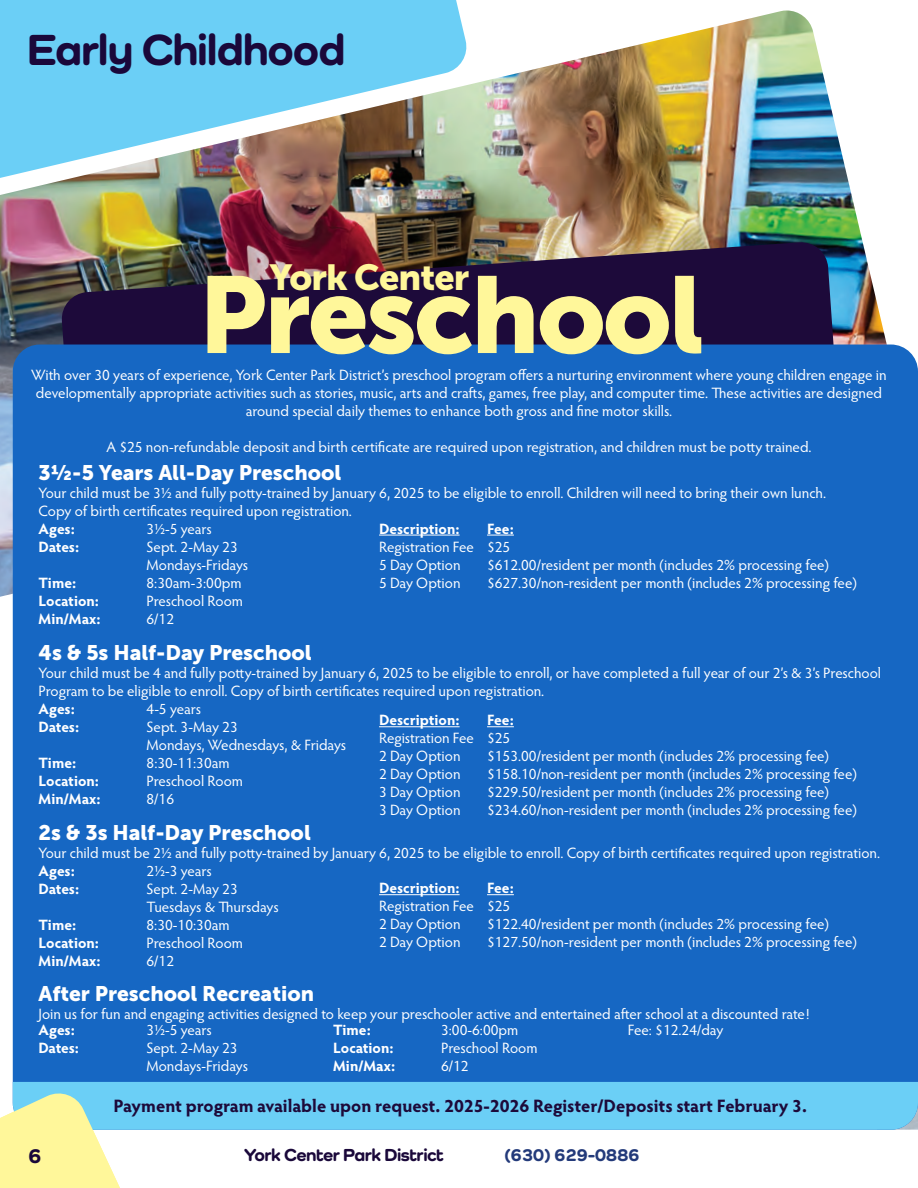
<style>
.page{position:relative;width:918px;height:1188px;background:#fff}
.page>*{position:absolute;margin:0;border:0;box-sizing:border-box;transform-origin:0 0}
.t1{font:108px "Museo Sans 900";letter-spacing:-.025em;color:#fff79a}
.t2{font:800 45px "Como";letter-spacing:-.025em;color:#1a083a}
.t3{font:36px "Museo Sans 900";letter-spacing:-.025em;color:#fff79a}
.t4{font:21px "Museo Sans 900";color:#fff}
.t5{font:800 21px "Como";color:#1a083a}
.No_Spacing{font:700 18px "Hypatia Sans Pro";color:#1d0a3a}
.t6{font:800 18px "Como";letter-spacing:-.025em;color:#1a083a}
.t7{font:800 18px "Como";letter-spacing:-.025em;color:#233a7a}
.No_Spacing-2{font:15px/18px "Hypatia Sans Pro";color:#fff}
.No_Spacing-3{font:700 15px "Hypatia Sans Pro";color:#fff}
</style>
<div class="page">
<div style="left:0;top:0;width:459px;height:10px;background:#6bcff6"></div>
<img style="left:0;top:10px;width:894px;height:587px">
<img style="left:61px;top:241px;width:784px;height:104px">
<div style="left:13px;top:345px;width:905px;height:785px;background:#1667c3;border-radius:27px"></div>
<hr style="left:379px;top:894px;width:81px;height:1px;background:#fff">
<svg style="left:487px;top:894px;width:27px;height:1px"></svg>
<hr style="left:379px;top:535px;width:81px;height:1px;background:#fff">
<svg style="left:487px;top:535px;width:27px;height:1px"></svg>
<hr style="left:379px;top:726px;width:81px;height:1px;background:#fff">
<svg style="left:487px;top:726px;width:27px;height:1px"></svg>
<svg style="left:0;top:1082px;width:918px;height:106px"></svg>
<h2 class="t2" style="left:27px;top:22px;width:320px">Early Childhood</h2>
<p class="t3" style="left:269px;top:257px;width:202px">York Center</p>
<p class="t1" style="left:198px;top:254px;width:507px">Preschool</p>
<p class="No_Spacing-2" style="left:31px;top:365px;width:857px;text-align:center">With over 30 years of experience, York Center Park District’s preschool program offers a nurturing environment where young children engage in developmentally appropriate activities such as stories, music, arts and crafts, games, free play, and computer time. These activities are designed around special daily themes to enhance both gross and fine motor skills.</p>
<p class="No_Spacing-2" style="left:106px;top:437px;width:707px">A $25 non-refundable deposit and birth certificate are required upon registration, and children must be potty trained.</p>
<p class="t4" style="left:39px;top:461px;width:304px">3½-5 Years All-Day Preschool</p>
<p class="No_Spacing-2" style="left:39px;top:484px;width:789px">Your child must be 3½ and fully potty-trained by January 6, 2025 to be eligible to enroll. Children will need to bring their own lunch.</p>
<p class="No_Spacing-2" style="left:39px;top:502px;width:315px">Copy of birth certificates required upon registration.</p>
<p class="No_Spacing-3" style="left:39px;top:519px;width:38px">Ages:</p>
<p class="No_Spacing-2" style="left:147px;top:520px;width:67px">3½-5 years</p>
<p class="No_Spacing-3" style="left:39px;top:537px;width:42px">Dates:</p>
<p class="No_Spacing-2" style="left:147px;top:538px;width:93px">Sept. 2-May 23</p>
<p class="No_Spacing-2" style="left:147px;top:556px;width:103px">Mondays-Fridays</p>
<p class="No_Spacing-3" style="left:39px;top:573px;width:39px">Time:</p>
<p class="No_Spacing-2" style="left:147px;top:574px;width:97px">8:30am-3:00pm</p>
<p class="No_Spacing-3" style="left:39px;top:591px;width:62px">Location:</p>
<p class="No_Spacing-2" style="left:147px;top:592px;width:98px">Preschool Room</p>
<p class="No_Spacing-3" style="left:39px;top:609px;width:64px">Min/Max:</p>
<p class="No_Spacing-2" style="left:147px;top:610px;width:29px">6/12</p>
<p class="t4" style="left:39px;top:641px;width:275px">4s &amp; 5s Half-Day Preschool</p>
<p class="No_Spacing-2" style="left:39px;top:664px;width:844px">Your child must be 4 and fully potty-trained by January 6, 2025 to be eligible to enroll, or have completed a full year of our 2’s &amp; 3’s Preschool<br>Program to be eligible to enroll. Copy of birth certificates required upon registration.</p>
<p class="No_Spacing-3" style="left:39px;top:698px;width:38px">Ages:</p>
<p class="No_Spacing-2" style="left:147px;top:700px;width:56px">4-5 years</p>
<p class="No_Spacing-3" style="left:39px;top:716px;width:42px">Dates:</p>
<p class="No_Spacing-2" style="left:147px;top:718px;width:93px">Sept. 3-May 23</p>
<p class="No_Spacing-2" style="left:147px;top:736px;width:201px">Mondays, Wednesdays, &amp; Fridays</p>
<p class="No_Spacing-3" style="left:39px;top:752px;width:39px">Time:</p>
<p class="No_Spacing-2" style="left:147px;top:754px;width:85px">8:30-11:30am</p>
<p class="No_Spacing-3" style="left:39px;top:770px;width:62px">Location:</p>
<p class="No_Spacing-2" style="left:147px;top:772px;width:98px">Preschool Room</p>
<p class="No_Spacing-3" style="left:39px;top:788px;width:64px">Min/Max:</p>
<p class="No_Spacing-2" style="left:147px;top:790px;width:29px">8/16</p>
<p class="No_Spacing-3" style="left:379px;top:518px;width:82px">Description:</p>
<p class="No_Spacing-3" style="left:487px;top:518px;width:28px">Fee:</p>
<p class="No_Spacing-2" style="left:379px;top:537px;width:133px">Registration Fee $25</p>
<p class="No_Spacing-2" style="left:379px;top:555px;width:83px">5 Day Option</p>
<p class="No_Spacing-2" style="left:487px;top:555px;width:343px">$612.00/resident per month (includes 2% processing fee)</p>
<p class="No_Spacing-2" style="left:379px;top:573px;width:83px">5 Day Option</p>
<p class="No_Spacing-2" style="left:487px;top:573px;width:371px">$627.30/non-resident per month (includes 2% processing fee)</p>
<p class="No_Spacing-3" style="left:379px;top:710px;width:82px">Description:</p>
<p class="No_Spacing-3" style="left:487px;top:710px;width:28px">Fee:</p>
<p class="No_Spacing-2" style="left:379px;top:729px;width:133px">Registration Fee $25</p>
<p class="No_Spacing-2" style="left:379px;top:747px;width:83px">2 Day Option</p>
<p class="No_Spacing-2" style="left:487px;top:747px;width:343px">$153.00/resident per month (includes 2% processing fee)</p>
<p class="No_Spacing-2" style="left:379px;top:765px;width:83px">2 Day Option</p>
<p class="No_Spacing-2" style="left:487px;top:765px;width:371px">$158.10/non-resident per month (includes 2% processing fee)</p>
<p class="No_Spacing-2" style="left:379px;top:783px;width:83px">3 Day Option</p>
<p class="No_Spacing-2" style="left:487px;top:783px;width:343px">$229.50/resident per month (includes 2% processing fee)</p>
<p class="No_Spacing-2" style="left:379px;top:801px;width:83px">3 Day Option</p>
<p class="No_Spacing-2" style="left:487px;top:801px;width:371px">$234.60/non-resident per month (includes 2% processing fee)</p>
<p class="t4" style="left:39px;top:821px;width:274px">2s &amp; 3s Half-Day Preschool</p>
<p class="No_Spacing-2" style="left:39px;top:843px;width:843px">Your child must be 2½ and fully potty-trained by January 6, 2025 to be eligible to enroll. Copy of birth certificates required upon registration.</p>
<p class="No_Spacing-3" style="left:39px;top:860px;width:38px">Ages:</p>
<p class="No_Spacing-2" style="left:147px;top:861px;width:67px">2½-3 years</p>
<p class="No_Spacing-3" style="left:39px;top:878px;width:42px">Dates:</p>
<p class="No_Spacing-2" style="left:147px;top:879px;width:93px">Sept. 2-May 23</p>
<p class="No_Spacing-2" style="left:147px;top:897px;width:134px">Tuesdays &amp; Thursdays</p>
<p class="No_Spacing-3" style="left:39px;top:914px;width:39px">Time:</p>
<p class="No_Spacing-2" style="left:147px;top:915px;width:85px">8:30-10:30am</p>
<p class="No_Spacing-3" style="left:39px;top:932px;width:62px">Location:</p>
<p class="No_Spacing-2" style="left:147px;top:933px;width:98px">Preschool Room</p>
<p class="No_Spacing-3" style="left:39px;top:950px;width:64px">Min/Max:</p>
<p class="No_Spacing-2" style="left:147px;top:951px;width:29px">6/12</p>
<p class="t4" style="left:38px;top:981px;width:277px">After Preschool Recreation</p>
<p class="No_Spacing-2" style="left:38px;top:1004px;width:773px">Join us for fun and engaging activities designed to keep your preschooler active and entertained after school at a discounted rate!</p>
<p class="No_Spacing-3" style="left:379px;top:878px;width:82px">Description:</p>
<p class="No_Spacing-3" style="left:487px;top:878px;width:28px">Fee:</p>
<p class="No_Spacing-2" style="left:379px;top:897px;width:133px">Registration Fee $25</p>
<p class="No_Spacing-2" style="left:379px;top:915px;width:83px">2 Day Option</p>
<p class="No_Spacing-2" style="left:487px;top:915px;width:343px">$122.40/resident per month (includes 2% processing fee)</p>
<p class="No_Spacing-2" style="left:379px;top:933px;width:83px">2 Day Option</p>
<p class="No_Spacing-2" style="left:487px;top:933px;width:371px">$127.50/non-resident per month (includes 2% processing fee)</p>
<p class="No_Spacing-2" style="left:628px;top:1020px;width:97px">Fee: $12.24/day</p>
<p class="No_Spacing-3" style="left:38px;top:1019px;width:38px">Ages:</p>
<p class="No_Spacing-2" style="left:146px;top:1020px;width:67px">3½-5 years</p>
<p class="No_Spacing-3" style="left:38px;top:1037px;width:42px">Dates:</p>
<p class="No_Spacing-2" style="left:146px;top:1038px;width:93px">Sept. 2-May 23</p>
<p class="No_Spacing-2" style="left:146px;top:1056px;width:103px">Mondays-Fridays</p>
<p class="No_Spacing-3" style="left:333px;top:1019px;width:39px">Time:</p>
<p class="No_Spacing-2" style="left:441px;top:1020px;width:79px">3:00-6:00pm</p>
<p class="No_Spacing-3" style="left:333px;top:1037px;width:62px">Location:</p>
<p class="No_Spacing-2" style="left:441px;top:1038px;width:98px">Preschool Room</p>
<p class="No_Spacing-3" style="left:333px;top:1055px;width:64px">Min/Max:</p>
<p class="No_Spacing-2" style="left:441px;top:1056px;width:29px">6/12</p>
<p class="t5" style="left:28px;top:1142px;width:15px">6</p>
<p class="No_Spacing" style="left:114px;top:1093px;width:695px">Payment program available upon request. 2025-2026 Register/Deposits start February 3.</p>
<p class="t6" style="left:245px;top:1143px;width:201px">York Center Park District</p>
<p class="t7" style="left:504px;top:1144px;width:137px">(630) 629-0886</p>
</div>
